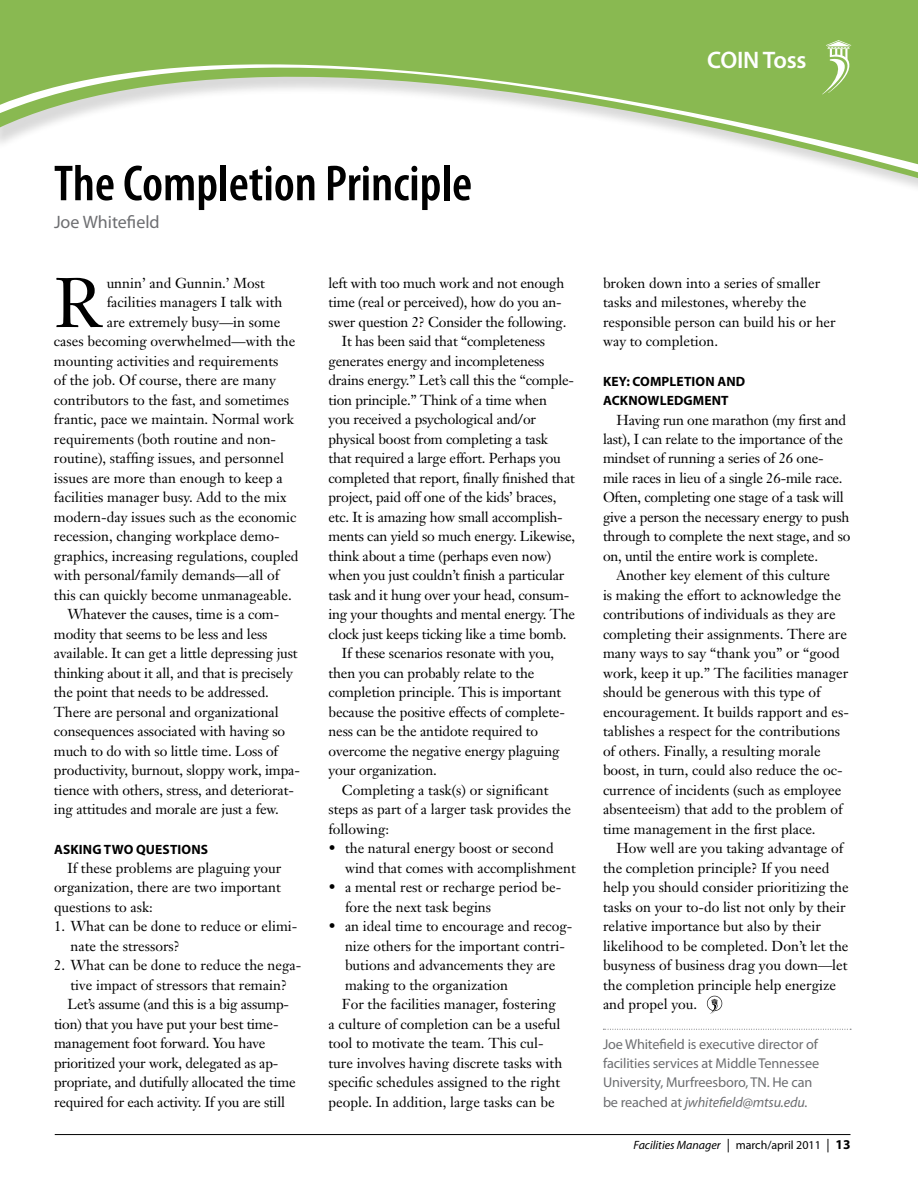
<style>
.page{position:relative;width:918px;height:1188px;background:#fff}
.page>*{position:absolute;margin:0;border:0;box-sizing:border-box;transform-origin:0 0}
.t1{font:69px "Janson Text";color:#000}
.t2{font:600 condensed 51px "Myriad Pro";color:#000}
.t3{font:600 24px "Myriad Pro";letter-spacing:-.01em;color:#fff}
.t4{font:18px "Myriad Pro";color:#6d6e71}
.t5{font:14.25px/19.5px "Janson Text";color:#000}
.t6{font:14.25px/19.5px "Myriad Pro";letter-spacing:-.01em;color:#6d6e71}
.t7{font:700 13.5px/19.5px "Myriad Pro";letter-spacing:.01em;color:#000}
.t8{font:italic 12px "Myriad Pro";color:#000}
.s1{font-family:"Times New Roman"}
.s2{font-style:italic}
.s3{font-style:normal;font-size:13.5px}
.s4{font-style:normal}
.s5{font-weight:700;font-style:normal;font-size:13.5px}
</style>
<div class="page">
<hr style="left:55px;top:1134px;width:795px;height:1px;background:#000">
<svg style="left:603px;top:1029px;width:248px;height:1px"></svg>
<svg style="left:707px;top:996px;width:15px;height:18px"></svg>
<svg style="left:0;top:0;width:918px;height:188px;fill:#89b951"></svg>
<h3 class="t3" style="left:707px;top:44px;width:101px">COIN Toss</h3>
<h2 class="t2" style="left:54px;top:155px;width:420px">The Completion Principle</h2>
<p class="t4" style="left:54px;top:211px;width:107px">Joe Whitefield</p>
<h1 class="t1" style="left:54px;top:259px;width:50px">R</h1>
<p class="t5" style="left:107px;top:273px;width:160px">unnin’ and Gunnin.’ Most</p>
<p class="t5" style="left:107px;top:293px;width:177px">facilities managers I talk with</p>
<p class="t5" style="left:107px;top:312px;width:175px">are extremely busy—in some</p>
<p class="t5" style="left:54px;top:332px;width:243px">cases becoming overwhelmed—with the</p>
<p class="t5" style="left:54px;top:351px;width:226px">mounting activities and requirements</p>
<p class="t5" style="left:54px;top:371px;width:223px">of the job. Of course, there are many</p>
<p class="t5" style="left:54px;top:390px;width:237px">contributors to the fast, and sometimes</p>
<p class="t5" style="left:54px;top:410px;width:241px">frantic, pace we maintain. Normal work</p>
<p class="t5" style="left:54px;top:429px;width:224px">requirements (both routine and non-</p>
<p class="t5" style="left:54px;top:449px;width:232px">routine), staffing issues, and personnel</p>
<p class="t5" style="left:54px;top:468px;width:230px">issues are more than enough to keep a</p>
<p class="t5" style="left:54px;top:488px;width:234px">facilities manager busy. Add to the mix</p>
<p class="t5" style="left:54px;top:507px;width:244px">modern-day issues such as the economic</p>
<p class="t5" style="left:54px;top:527px;width:227px">recession, changing workplace demo-</p>
<p class="t5" style="left:54px;top:546px;width:246px">graphics, increasing regulations, coupled</p>
<p class="t5" style="left:54px;top:566px;width:227px">with personal/family demands—all of</p>
<p class="t5" style="left:54px;top:585px;width:239px">this can quickly become unmanageable.</p>
<p class="t5" style="left:67px;top:605px;width:213px">Whatever the causes, time is a com-</p>
<p class="t5" style="left:54px;top:624px;width:215px">modity that seems to be less and less</p>
<p class="t5" style="left:54px;top:644px;width:245px">available. It can get a little depressing just</p>
<p class="t5" style="left:54px;top:663px;width:240px">thinking about it all, and that is precisely</p>
<p class="t5" style="left:54px;top:683px;width:216px">the point that needs to be addressed.</p>
<p class="t5" style="left:54px;top:702px;width:226px">There are personal and organizational</p>
<p class="t5" style="left:54px;top:722px;width:233px">consequences associated with having so</p>
<p class="t5" style="left:54px;top:741px;width:226px">much to do with so little time. Loss of</p>
<p class="t5" style="left:54px;top:761px;width:247px">productivity, burnout, sloppy work, impa-</p>
<p class="t5" style="left:54px;top:780px;width:241px">tience with others, stress, and deteriorat-</p>
<p class="t5" style="left:54px;top:800px;width:226px">ing attitudes and morale are just a few.</p>
<p class="t7" style="left:54px;top:839px;width:156px">ASKING TWO QUESTIONS</p>
<p class="t5" style="left:54px;top:858px;width:229px;text-align:justify;text-indent:13px">If these problems are plaguing your organization, there are two important questions to ask:</p>
<p class="t5" style="left:71px;top:917px;width:228px;text-indent:-17px">1. What can be done to reduce or elimi&shy;nate the stressors?</p>
<p class="t5" style="left:54px;top:956px;width:249px">2. What can be done to reduce the nega-</p>
<p class="t5" style="left:71px;top:975px;width:218px">tive impact of stressors that remain?</p>
<p class="t5" style="left:68px;top:995px;width:223px">Let’s assume (and this is a big assump-</p>
<p class="t5" style="left:54px;top:1014px;width:226px">tion) that you have put your best time-</p>
<p class="t5" style="left:54px;top:1034px;width:213px">management foot forward. You have</p>
<p class="t5" style="left:54px;top:1053px;width:226px">prioritized your work, delegated as ap-</p>
<p class="t5" style="left:54px;top:1073px;width:243px">propriate, and dutifully allocated the time</p>
<p class="t5" style="left:54px;top:1092px;width:233px">required for each activity. If you are still</p>
<p class="t5" style="left:329px;top:273px;width:237px">left with too much work and not enough</p>
<p class="t5" style="left:329px;top:293px;width:235px">time (real or perceived), how do you an-</p>
<p class="t5" style="left:329px;top:312px;width:239px">swer question 2? Consider the following.</p>
<p class="t5" style="left:342px;top:332px;width:205px">It has been said that “completeness</p>
<p class="t5" style="left:329px;top:351px;width:217px">generates energy and incompleteness</p>
<p class="t5" style="left:329px;top:371px;width:247px">drains energy.” Let’s call this the “comple-</p>
<p class="t5" style="left:329px;top:390px;width:220px">tion principle.” Think of a time when</p>
<p class="t5" style="left:329px;top:410px;width:209px">you received a psychological and/or</p>
<p class="t5" style="left:329px;top:429px;width:221px">physical boost from completing a task</p>
<p class="t5" style="left:329px;top:449px;width:234px">that required a large effort. Perhaps you</p>
<p class="t5" style="left:329px;top:468px;width:248px">completed that report, finally finished that</p>
<p class="t5" style="left:329px;top:488px;width:229px">project, paid off one of the kids’ braces,</p>
<p class="t5" style="left:329px;top:507px;width:236px">etc. It is amazing how small accomplish-</p>
<p class="t5" style="left:329px;top:527px;width:248px">ments can yield so much energy. Likewise,</p>
<p class="t5" style="left:329px;top:546px;width:224px">think about a time (perhaps even now)</p>
<p class="t5" style="left:329px;top:566px;width:237px">when you just couldn’t finish a particular</p>
<p class="t5" style="left:329px;top:585px;width:242px">task and it hung over your head, consum-</p>
<p class="t5" style="left:329px;top:605px;width:248px">ing your thoughts and mental energy. The</p>
<p class="t5" style="left:329px;top:624px;width:240px">clock just keeps ticking like a time bomb.</p>
<p class="t5" style="left:342px;top:644px;width:214px">If these scenarios resonate with you,</p>
<p class="t5" style="left:329px;top:663px;width:207px">then you can probably relate to the</p>
<p class="t5" style="left:329px;top:682px;width:234px">completion principle. This is important</p>
<p class="t5" style="left:329px;top:702px;width:238px">because the positive effects of complete-</p>
<p class="t5" style="left:329px;top:721px;width:211px">ness can be the antidote required to</p>
<p class="t5" style="left:329px;top:741px;width:233px">overcome the negative energy plaguing</p>
<p class="t5" style="left:329px;top:760px;width:110px">your organization.</p>
<p class="t5" style="left:342px;top:780px;width:208px">Completing a task(s) or significant</p>
<p class="t5" style="left:329px;top:799px;width:244px">steps as part of a larger task provides the</p>
<p class="t5" style="left:329px;top:819px;width:62px">following:</p>
<p class="t5" style="left:345px;top:838px;width:232px;text-indent:-17px">• the natural energy boost or second wind that comes with accomplishment</p>
<p class="t5" style="left:345px;top:877px;width:218px;text-indent:-17px">• a mental rest or recharge period be&shy;fore the next task begins</p>
<p class="t5" style="left:329px;top:916px;width:245px">• an ideal time to encourage and recog-</p>
<p class="t5" style="left:345px;top:936px;width:222px">nize others for the important contri-</p>
<p class="t5" style="left:345px;top:955px;width:212px">butions and advancements they are</p>
<p class="t5" style="left:345px;top:975px;width:165px">making to the organization</p>
<p class="t5" style="left:342px;top:994px;width:215px">For the facilities manager, fostering</p>
<p class="t5" style="left:329px;top:1014px;width:233px">a culture of completion can be a useful</p>
<p class="t5" style="left:329px;top:1033px;width:217px">tool to motivate the team. This cul-</p>
<p class="t5" style="left:329px;top:1053px;width:235px">ture involves having discrete tasks with</p>
<p class="t5" style="left:329px;top:1072px;width:233px">specific schedules assigned to the right</p>
<p class="t5" style="left:329px;top:1092px;width:228px">people. In addition, large tasks can be</p>
<p class="t5" style="left:603px;top:273px;width:234px">broken down into a series of smaller tasks and milestones, whereby the responsible person can build his or her way to completion.</p>
<p class="t7" style="left:603px;top:371px;width:144px">KEY: COMPLETION AND<br>ACKNOWLEDGMENT</p>
<p class="t5" style="left:603px;top:410px;width:249px;text-indent:13px">Having run one marathon (my first and last), I can relate to the importance of the mindset of running a series of 26 one&shy;mile races in lieu of a single 26-mile race.<br>Often, completing one stage of a task will give a person the necessary energy to push through to complete the next stage, and so on, until the entire work is complete.</p>
<p class="t5" style="left:603px;top:566px;width:247px;text-indent:13px">Another key element of this culture<br>is making the effort to acknowledge the contributions of individuals as they are completing their assignments. There are many ways to say “thank you” or “good work, keep it up.” The facilities manager should be generous with this type of encouragement. It builds rapport and es&shy;tablishes a respect for the contributions of others. Finally, a resulting morale boost, in turn, could also reduce the oc&shy;currence of incidents (such as employee absenteeism) that add to the problem of time management in the first place.</p>
<p class="t5" style="left:603px;top:839px;width:247px;text-indent:13px">How well are you taking advantage of the completion principle? If you need help you should consider prioritizing the tasks on your to-do list not only by their relative importance but also by their likelihood to be completed. Don’t let the busyness of business drag you down<span class="s1">—</span>let the completion principle help energize and propel you.</p>
<p class="t6" style="left:603px;top:1034px;width:218px">Joe Whitefield is executive director of facilities services at Middle Tennessee University, Murfreesboro, TN. He can be reached at <span class="s2">jwhitefield@mtsu.edu.</span></p>
<p class="t8" style="left:634px;top:1137px;width:218px">Facilities Manager <span class="s3">|</span> <span class="s4">march/april 2011</span> <span class="s3">|</span> <span class="s5">13</span></p>
</div>
